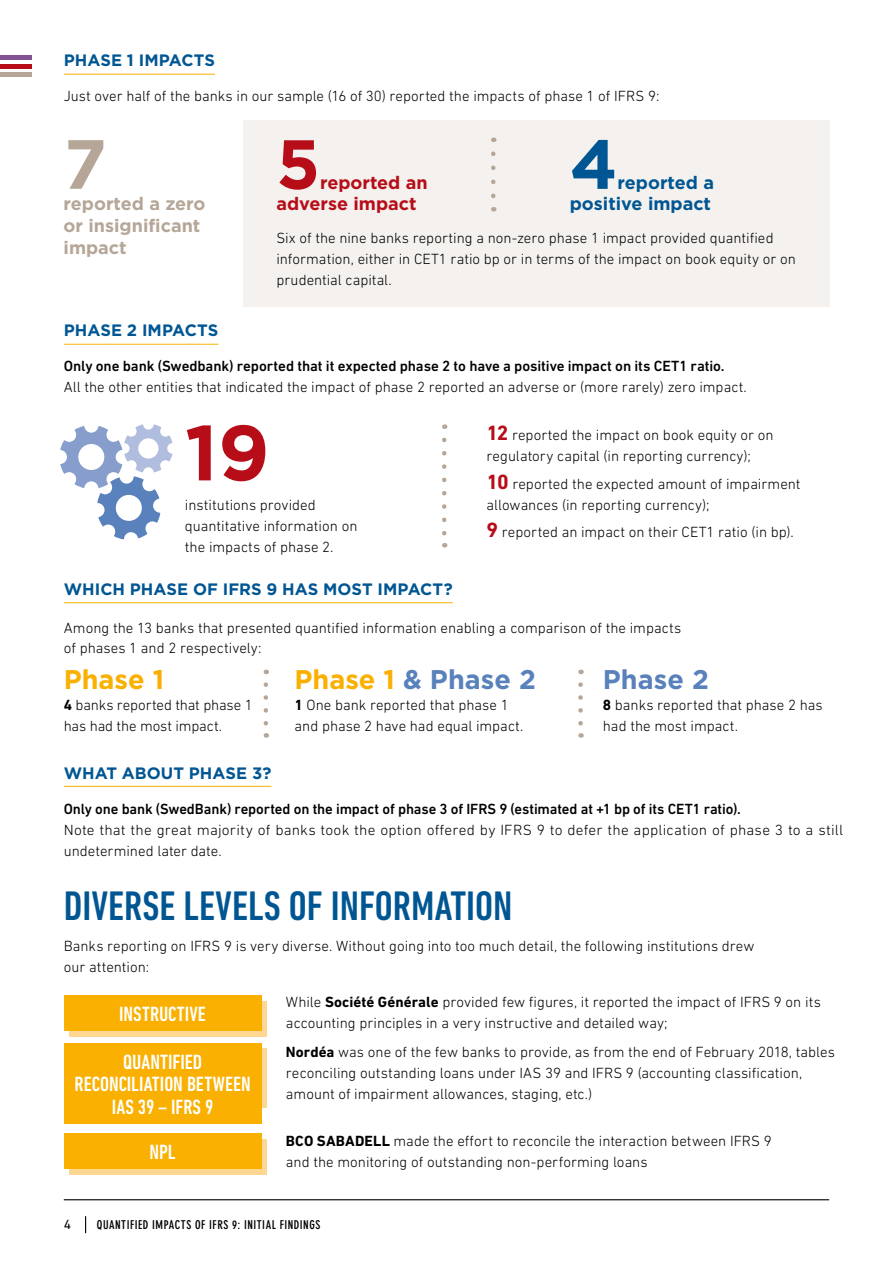
<style>
.page{position:relative;width:893px;height:1263px;background:#fff}
.page>*{position:absolute;margin:0;border:0;box-sizing:border-box;transform-origin:0 0}
.t1{font:700 78px "Gotham";color:#b70d18}
.t2{font:700 69.45px "Gotham";color:#b5a698}
.t3{font:700 69.45px "Gotham";color:#b70d18}
.t4{font:700 69.45px "Gotham";color:#005693}
.t5{font:500 condensed 42px "DIN Next LT Pro";color:#005693}
.t6{font:700 27px "Gotham";color:#5981bb}
.t7{font:700 27px "Gotham";color:#f9b000}
.t8{font:500 condensed 21px/22.5px "DIN Next LT Pro";color:#fff;text-align:center}
.t9{font:700 18px/21.6px "Gotham";color:#b5a698}
.t10{font:700 18px/21.6px "Gotham";color:#b70d18}
.t11{font:700 18px/21.6px "Gotham";color:#005693;text-align:right}
.t12{font:700 16.5px "Gotham";letter-spacing:.005em;color:#005693}
.t13{font:300 15px/21px "DIN Next LT Pro";color:#000}
.t14{font:500 15px "DIN Next LT Pro";letter-spacing:-.005em;color:#000}
.t15{font:13.5px "DIN Next LT Pro";color:#000}
.t16{font:700 condensed 12px "DIN Neuzeit Grotesk Std";letter-spacing:.045em;color:#000}
.s1{font-weight:700;font-size:21px;color:#b70d18}
.s2{font-weight:700}
.s3{color:#f9b000}
</style>
<div class="page">
<hr style="left:64px;top:1199px;width:765px;height:1px;background:#000">
<svg style="left:85px;top:1216px;width:1px;height:17px"></svg>
<div style="left:69px;top:1001px;width:198px;height:35px;background:#fed892"></div>
<svg style="left:261px;top:1048px;width:6px;height:60px"></svg>
<div style="left:69px;top:1139px;width:198px;height:35px;background:#fed892"></div>
<div style="left:243px;top:120px;width:586px;height:187px;background:#f4f1ee"></div>
<hr style="left:0;top:73px;width:32px;height:4px;background:#b5a698">
<hr style="left:0;top:64px;width:32px;height:4px;background:#b70d18">
<hr style="left:0;top:56px;width:32px;height:4px;background:#815394">
<hr style="left:64px;top:74px;width:151px;height:1px;background:#f9b000">
<hr style="left:64px;top:344px;width:154px;height:1px;background:#f9b000">
<hr style="left:64px;top:602px;width:389px;height:1px;background:#f9b000">
<hr style="left:64px;top:786px;width:207px;height:1px;background:#f9b000">
<div style="left:64px;top:995px;width:197px;height:36px;background:#f9b000"></div>
<div style="left:64px;top:1043px;width:197px;height:81px;background:#f9b000"></div>
<div style="left:64px;top:1134px;width:197px;height:35px;background:#f9b000"></div>
<svg style="left:491px;top:154px;width:4px;height:57px"></svg>
<svg style="left:60px;top:424px;width:112px;height:115px"></svg>
<svg style="left:442px;top:440px;width:4px;height:107px"></svg>
<svg style="left:264px;top:685px;width:4px;height:53px"></svg>
<svg style="left:578px;top:685px;width:5px;height:53px"></svg>
<p class="t12" style="left:64px;top:51px;width:153px">PHASE 1 IMPACTS</p>
<p class="t13" style="left:64px;top:86px;width:597px">Just over half of the banks in our sample (16 of 30) reported the impacts of phase 1 of IFRS 9:</p>
<h2 class="t2" style="left:64px;top:124px;width:44px">7</h2>
<p class="t9" style="left:64px;top:193px;width:143px">reported a zero or insignificant impact</p>
<p class="t12" style="left:64px;top:321px;width:156px">PHASE 2 IMPACTS</p>
<h2 class="t3" style="left:276px;top:124px;width:45px">5</h2>
<p class="t10" style="left:276px;top:171px;width:153px;text-indent:44px">reported an adverse impact</p>
<h2 class="t4" style="left:570px;top:124px;width:49px">4</h2>
<p class="t11" style="left:570px;top:171px;width:146px">reported a positive impact</p>
<p class="t13" style="left:276px;top:227px;width:521px">Six of the nine banks reporting a non-zero phase 1 impact provided quantified information, either in CET1 ratio bp or in terms of the impact on book equity or on prudential capital.</p>
<p class="t14" style="left:64px;top:358px;width:662px">Only one bank (Swedbank) reported that it expected phase 2 to have a positive impact on its CET1 ratio.</p>
<p class="t13" style="left:64px;top:377px;width:684px">All the other entities that indicated the impact of phase 2 reported an adverse or (more rarely) zero impact.</p>
<h1 class="t1" style="left:185px;top:408px;width:86px">19</h1>
<p class="t13" style="left:185px;top:494px;width:174px">institutions provided quantitative information on the impacts of phase 2.</p>
<p class="t12" style="left:64px;top:579px;width:390px">WHICH PHASE OF IFRS 9 HAS MOST IMPACT?</p>
<p class="t13" style="left:487px;top:424px;width:289px"><span class="s1">12</span> reported the impact on book equity or on regulatory capital (in reporting currency);</p>
<p class="t13" style="left:487px;top:473px;width:316px"><span class="s1">10</span> reported the expected amount of impairment allowances (in reporting currency);</p>
<p class="t13" style="left:487px;top:521px;width:309px"><span class="s1">9</span> reported an impact on their CET1 ratio (in bp).</p>
<p class="t13" style="left:64px;top:618px;width:619px;line-height:19.5px">Among the 13 banks that presented quantified information enabling a comparison of the impacts of phases 1 and 2 respectively:</p>
<h3 class="t7" style="left:64px;top:663px;width:102px">Phase 1</h3>
<p class="t13" style="left:64px;top:694px;width:190px"><span class="s2">4</span> banks reported that phase 1 has had the most impact.</p>
<p class="t12" style="left:64px;top:763px;width:209px">WHAT ABOUT PHASE 3?</p>
<h3 class="t6" style="left:295px;top:663px;width:243px"><span class="s3">Phase 1</span> &amp; Phase 2</h3>
<p class="t13" style="left:295px;top:694px;width:230px"><span class="s2">1</span> One bank reported that phase 1 and phase 2 have had equal impact.</p>
<h3 class="t6" style="left:603px;top:663px;width:107px">Phase 2</h3>
<p class="t13" style="left:603px;top:694px;width:221px"><span class="s2">8</span> banks reported that phase 2 has had the most impact.</p>
<p class="t14" style="left:64px;top:800px;width:679px">Only one bank (SwedBank) reported on the impact of phase 3 of IFRS 9 (estimated at +1 bp of its CET1 ratio).</p>
<p class="t13" style="left:64px;top:819px;width:781px">Note that the great majority of banks took the option offered by IFRS 9 to defer the application of phase 3 to a still undetermined later date.</p>
<h3 class="t5" style="left:64px;top:882px;width:450px">DIVERSE LEVELS OF INFORMATION</h3>
<p class="t13" style="left:64px;top:935px;width:692px">Banks reporting on IFRS 9 is very diverse. Without going into too much detail, the following institutions drew our attention:</p>
<p class="t13" style="left:286px;top:991px;width:536px">While <span class="s2">Société Générale</span> provided few figures, it reported the impact of IFRS 9 on its accounting principles in a very instructive and detailed way;</p>
<p class="t13" style="left:286px;top:1041px;width:550px"><span class="s2">Nordéa</span> was one of the few banks to provide, as from the end of February 2018, tables reconciling outstanding loans under IAS 39 and IFRS 9 (accounting classification, amount of impairment allowances, staging, etc.)</p>
<p class="t13" style="left:286px;top:1130px;width:487px"><span class="s2">BCO SABADELL</span> made the effort to reconcile the interaction between IFRS 9 and the monitoring of outstanding non-performing loans</p>
<h3 class="t8" style="left:119px;top:1003px;width:88px">INSTRUCTIVE</h3>
<h3 class="t8" style="left:75px;top:1050px;width:178px">QUANTIFIED<br>RECONCILIATION BETWEEN<br>IAS 39 – IFRS 9</h3>
<h3 class="t8" style="left:150px;top:1141px;width:28px">NPL</h3>
<p class="t15" style="left:64px;top:1216px;width:9px">4</p>
<p class="t16" style="left:97px;top:1218px;width:225px">QUANTIFIED IMPACTS OF IFRS 9: INITIAL FINDINGS</p>
</div>
